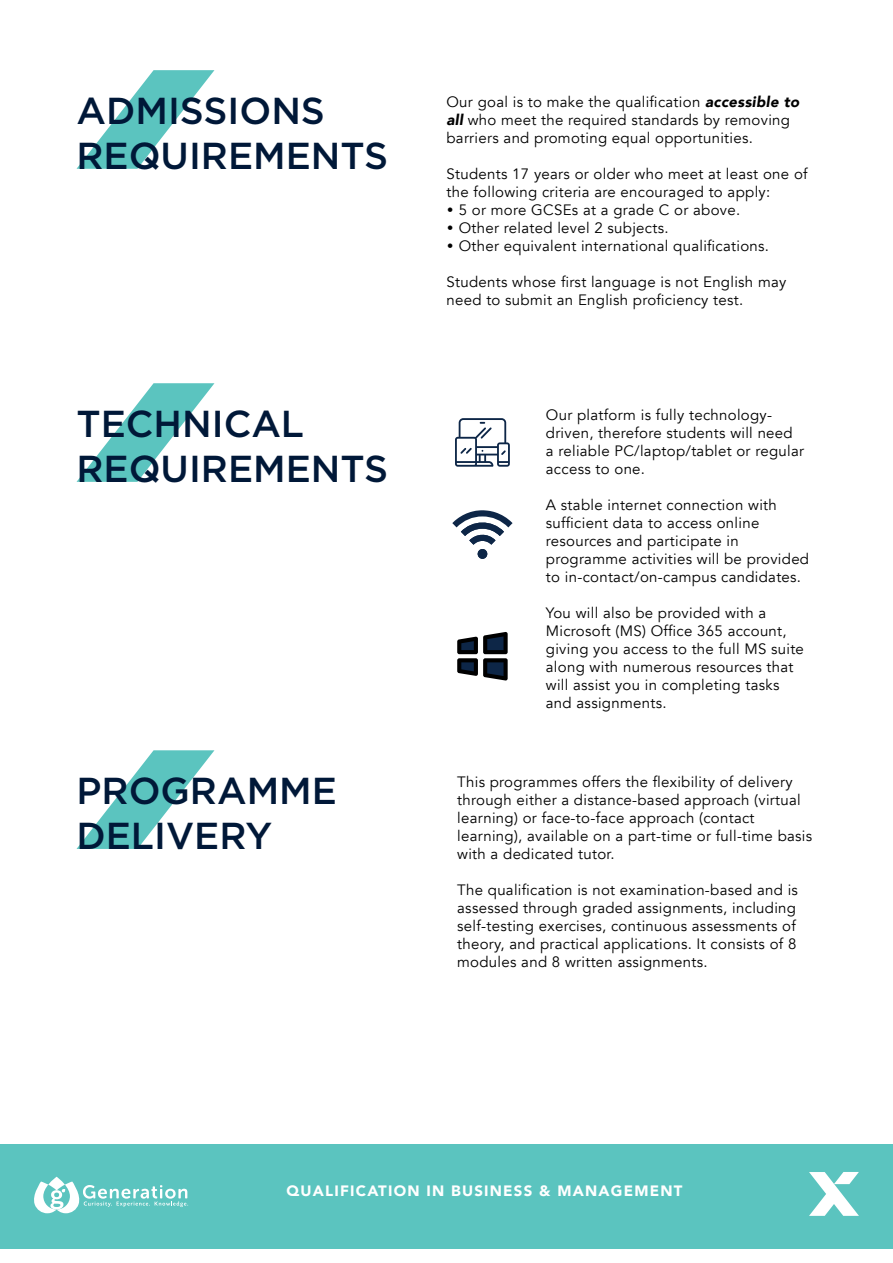
<style>
.page{position:relative;width:893px;height:1263px;background:#fff}
.page>*{position:absolute;margin:0;border:0;box-sizing:border-box;transform-origin:0 0}
.t1{font:500 37.5px/45px "Gotham HTF";color:#001838}
.t2{font:15px/18px "Avenir";letter-spacing:.02em;color:#000}
.t3{font:900 15px "Avenir";letter-spacing:.08em;color:#fff}
.s1{font-weight:900;font-style:italic}
.s2{font-family:"Gotham HTF";font-weight:700}
</style>
<div class="page">
<div style="left:0;top:1144px;width:893px;height:105px;background:#5bc4bf"></div>
<svg style="left:809px;top:1172px;width:50px;height:44px"></svg>
<svg style="left:34px;top:1177px;width:154px;height:36px"></svg>
<svg style="left:77px;top:70px;width:137px;height:99px"></svg>
<svg style="left:77px;top:383px;width:137px;height:99px"></svg>
<svg style="left:77px;top:750px;width:137px;height:99px"></svg>
<svg style="left:455px;top:418px;width:55px;height:49px"></svg>
<svg style="left:452px;top:510px;width:60px;height:49px"></svg>
<div style="left:478px;top:549px;width:9px;height:10px;background:#0d2647;border-radius:50%"></div>
<svg style="left:457px;top:632px;width:51px;height:48px"></svg>
<h1 class="t1" style="left:77px;top:87px;width:313px">ADMISSIONS<br>REQUIREMENTS</h1>
<p class="t2" style="left:446px;top:93px;width:354px">Our goal is to make the qualification <span class="s1">accessible to all</span> who meet the required standards by removing barriers and promoting equal opportunities.</p>
<p class="t2" style="left:446px;top:165px;width:363px">Students 17 years or older who meet at least one of the following criteria are encouraged to apply:</p>
<p class="t2" style="left:446px;top:201px;width:295px"><span class="s2">•</span> 5 or more GCSEs at a grade C or above.</p>
<p class="t2" style="left:446px;top:219px;width:224px"><span class="s2">•</span> Other related level 2 subjects.</p>
<p class="t2" style="left:446px;top:237px;width:324px"><span class="s2">•</span> Other equivalent international qualifications.</p>
<p class="t2" style="left:446px;top:273px;width:341px">Students whose first language is not English may need to submit an English proficiency test.</p>
<h1 class="t1" style="left:77px;top:400px;width:313px">TECHNICAL<br>REQUIREMENTS</h1>
<p class="t2" style="left:546px;top:406px;width:260px">Our platform is fully technology&shy;driven, therefore students will need a reliable PC/laptop/tablet or regular access to one.</p>
<p class="t2" style="left:546px;top:496px;width:265px">A stable internet connection with sufficient data to access online resources and participate in programme activities will be provided to in-contact/on-campus candidates.</p>
<p class="t2" style="left:546px;top:604px;width:260px">You will also be provided with a<br>Microsoft (MS) Office 365 account, giving you access to the full MS suite along with numerous resources that will assist you in completing tasks and assignments.</p>
<h1 class="t1" style="left:77px;top:767px;width:262px">PROGRAMME<br>DELIVERY</h1>
<p class="t2" style="left:457px;top:773px;width:356px">This programmes offers the flexibility of delivery through either a distance-based approach (virtual learning) or face-to-face approach (contact learning), available on a part-time or full-time basis with a dedicated tutor.</p>
<p class="t2" style="left:457px;top:881px;width:342px">The qualification is not examination-based and is assessed through graded assignments, including self-testing exercises, continuous assessments of theory, and practical applications. It consists of 8 modules and 8 written assignments.</p>
<p class="t3" style="left:287px;top:1178px;width:397px">QUALIFICATION IN BUSINESS &amp; MANAGEMENT</p>
</div>
